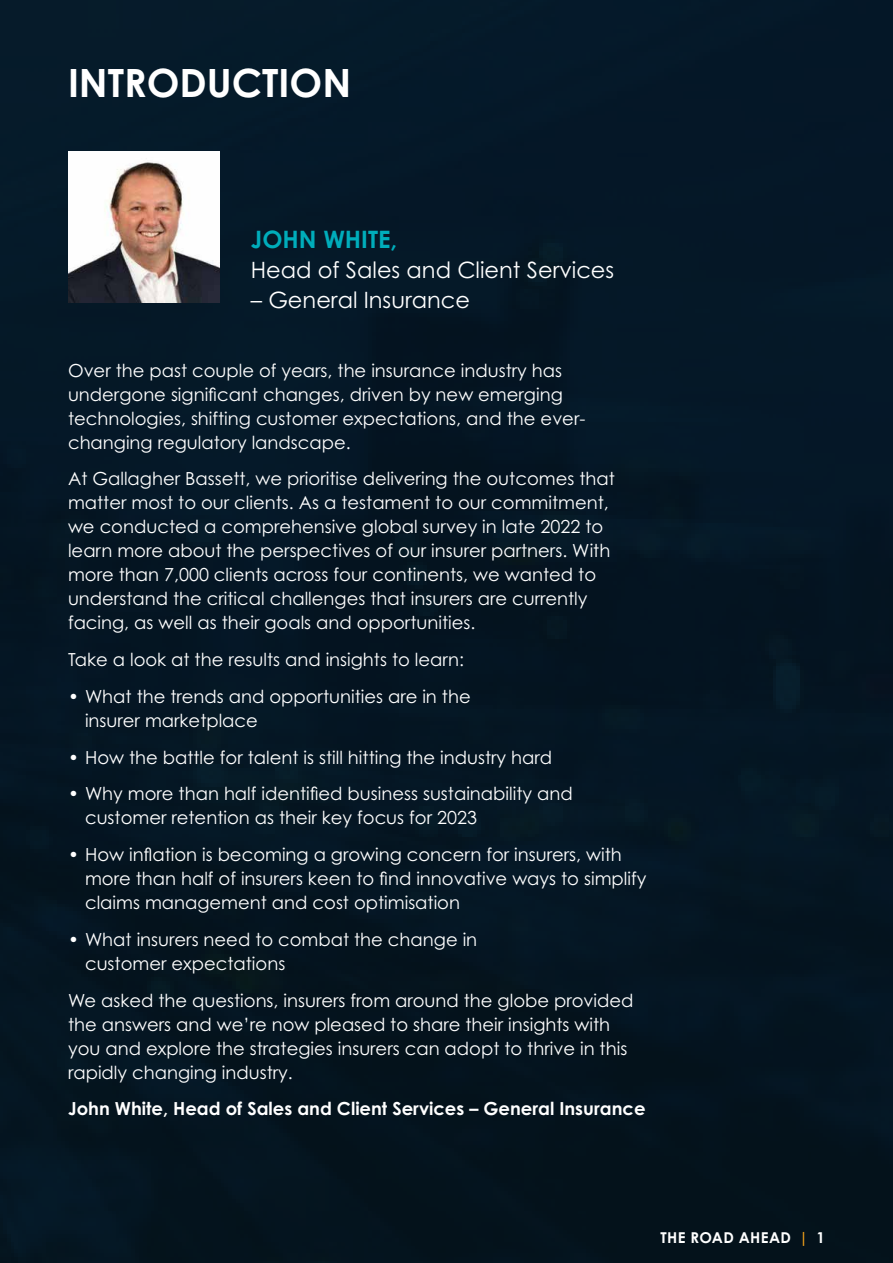
<style>
.page{position:relative;width:893px;height:1263px;background:#051624}
.page>*{position:absolute;margin:0;border:0;box-sizing:border-box;transform-origin:0 0}
.t1{font:700 39px "Century Gothic Pro";color:#fff}
.t2{font:700 24px "Century Gothic Pro";color:#00adbb}
.t3{font:22.5px "Century Gothic Pro";color:#fff}
.t4{font:18px/24px "Century Gothic Pro";color:#fff}
.t5{font:700 18px "Century Gothic Pro";color:#fff}
.t6{font:700 15px "Century Gothic Pro";letter-spacing:.025em;color:#fff}
.s1{color:#faa61a}
</style>
<div class="page">
<img style="left:68px;top:152px;width:151px;height:151px">
<h1 class="t1" style="left:68px;top:58px;width:285px">INTRODUCTION</h1>
<h2 class="t2" style="left:251px;top:225px;width:148px">JOHN WHITE,</h2>
<p class="t3" style="left:251px;top:256px;width:365px">Head of Sales and Client Services</p>
<p class="t3" style="left:251px;top:286px;width:221px">– General Insurance</p>
<p class="t4" style="left:68px;top:358px;width:519px">Over the past couple of years, the insurance industry has undergone significant changes, driven by new emerging technologies, shifting customer expectations, and the ever&shy;changing regulatory landscape.</p>
<p class="t4" style="left:68px;top:467px;width:548px">At Gallagher Bassett, we prioritise delivering the outcomes that matter most to our clients. As a testament to our commitment, we conducted a comprehensive global survey in late 2022 to learn more about the perspectives of our insurer partners. With more than 7,000 clients across four continents, we wanted to understand the critical challenges that insurers are currently facing, as well as their goals and opportunities.</p>
<p class="t4" style="left:68px;top:647px;width:398px">Take a look at the results and insights to learn:</p>
<p class="t4" style="left:85px;top:684px;width:387px;text-indent:-17px">• What the trends and opportunities are in the insurer marketplace</p>
<p class="t4" style="left:68px;top:745px;width:486px">• How the battle for talent is still hitting the industry hard</p>
<p class="t4" style="left:85px;top:782px;width:489px;text-indent:-17px">• Why more than half identified business sustainability and customer retention as their key focus for 2023</p>
<p class="t4" style="left:85px;top:842px;width:563px;text-indent:-17px">• How inflation is becoming a growing concern for insurers, with more than half of insurers keen to find innovative ways to simplify claims management and cost optimisation</p>
<p class="t4" style="left:85px;top:927px;width:394px;text-indent:-17px">• What insurers need to combat the change in customer expectations</p>
<p class="t4" style="left:68px;top:988px;width:567px">We asked the questions, insurers from around the globe provided the answers and we’re now pleased to share their insights with you and explore the strategies insurers can adopt to thrive in this rapidly changing industry.</p>
<p class="t5" style="left:68px;top:1097px;width:579px">John White, Head of Sales and Client Services – General Insurance</p>
<p class="t6" style="left:660px;top:1228px;width:166px">THE ROAD AHEAD <span class="s1">|</span> 1</p>
</div>
